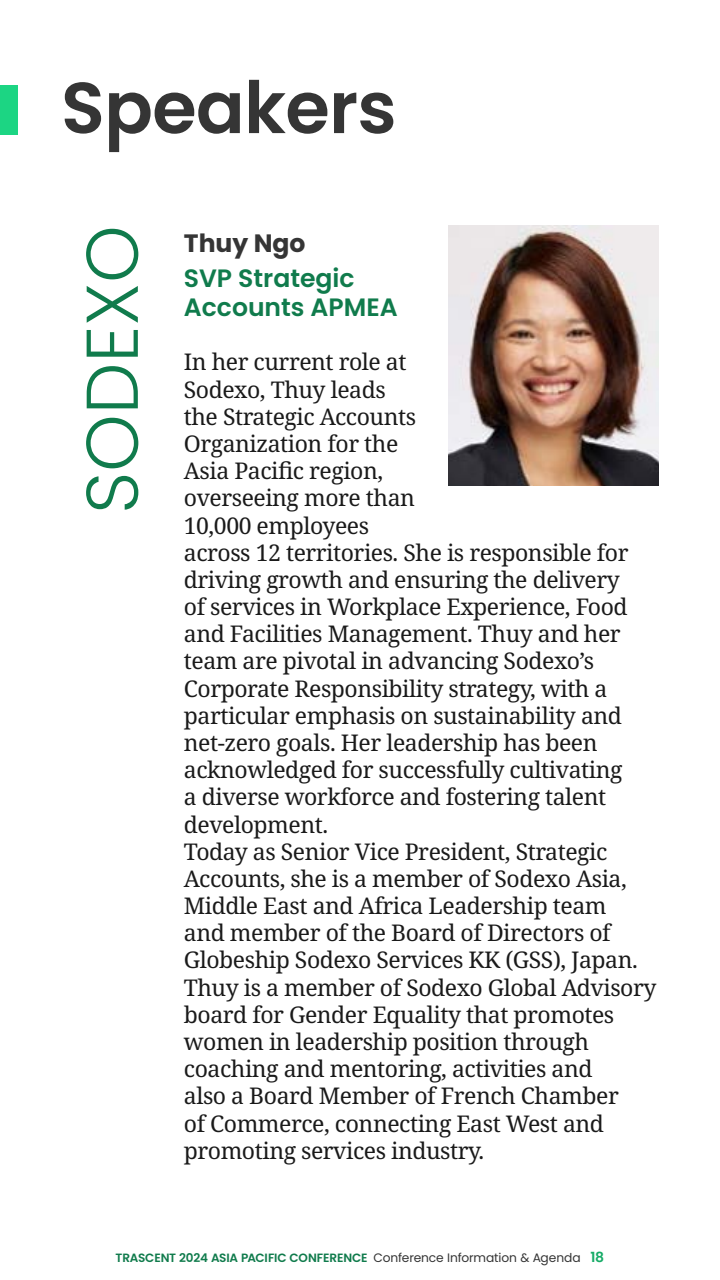
<style>
.page{position:relative;width:720px;height:1280px;background:#fff}
.page>*{position:absolute;margin:0;border:0;box-sizing:border-box;transform-origin:0 0}
.Speaker_company_35pt_Blue__Poppins{font:300 73.2px "Poppins";color:#107b4c}
.Page_headings_60pt__Poppins{font:600 72px "Poppins";letter-spacing:-.01em;color:#353535}
.Speaker_position_12pt_blue__Poppins{font:600 25.1px/29.2px "Poppins";color:#107b4c}
.Speaker_name_12pt__Poppins{font:700 25.1px "Poppins";color:#353535}
.Speaker_bio_11pt__Noto_Serif{font:23px/27.2px "Noto Serif";letter-spacing:-.02em;color:#1a1a1a}
.t1{font:600 12px "Poppins";letter-spacing:-.015em;color:#107b4c}
.s1{font-weight:400;font-size:12.25px;color:#353535}
.s2{font-size:14px;color:#16ab67}
</style>
<div class="page">
<img style="left:449px;top:226px;width:210px;height:259px">
<div style="left:0;top:85px;width:18px;height:50px;background:#1cd583"></div>
<p class="Page_headings_60pt__Poppins" style="left:61px;top:66px;width:337px">Speakers</p>
<p class="Speaker_company_35pt_Blue__Poppins" style="left:70px;top:514px;width:290px;rotate:-90deg">SODEXO</p>
<p class="Speaker_name_12pt__Poppins" style="left:184px;top:228px;width:123px">Thuy Ngo</p>
<p class="Speaker_position_12pt_blue__Poppins" style="left:184px;top:264px;width:215px">SVP Strategic<br>Accounts APMEA</p>
<p class="Speaker_bio_11pt__Noto_Serif" style="left:184px;top:349px;width:446px">In her current role at<br>Sodexo, Thuy leads<br>the Strategic Accounts<br>Organization for the<br>Asia Pacific region,<br>overseeing more than<br>10,000 employees<br>across 12 territories. She is responsible for driving growth and ensuring the delivery of services in Workplace Experience, Food and Facilities Management. Thuy and her team are pivotal in advancing Sodexo’s<br>Corporate Responsibility strategy, with a particular emphasis on sustainability and net-zero goals. Her leadership has been acknowledged for successfully cultivating a diverse workforce and fostering talent development.</p>
<p class="Speaker_bio_11pt__Noto_Serif" style="left:184px;top:839px;width:474px">Today as Senior Vice President, Strategic Accounts, she is a member of Sodexo Asia, Middle East and Africa Leadership team<br>and member of the Board of Directors of Globeship Sodexo Services KK (GSS), Japan.<br>Thuy is a member of Sodexo Global Advisory board for Gender Equality that promotes women in leadership position through coaching and mentoring, activities and<br>also a Board Member of French Chamber<br>of Commerce, connecting East West and promoting services industry.</p>
<p class="t1" style="left:116px;top:1251px;width:490px">TRASCENT 2024 ASIA PACIFIC CONFERENCE <span class="s1">Conference Information &amp; Agenda</span> <span class="s2">18</span></p>
</div>
